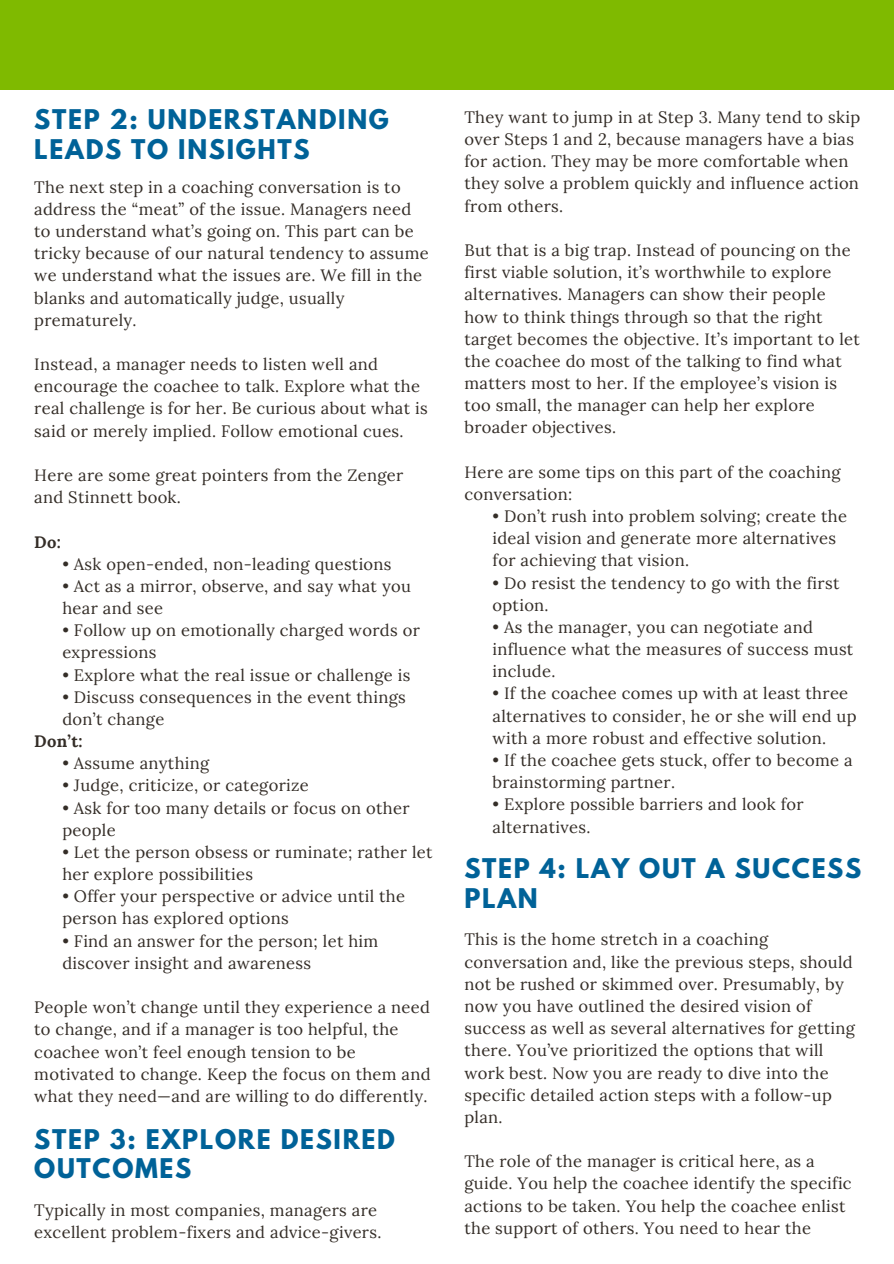
<style>
.page{position:relative;width:894px;height:1264px;background:#fff}
.page>*{position:absolute;margin:0;border:0;box-sizing:border-box;transform-origin:0 0}
.t1{font:700 24px/29.2px "League Spartan";letter-spacing:.07em;color:#006298}
.t2{font:16.5px/22.2px "Lora";letter-spacing:.02em;color:#342d27}
.t3{font:700 16.5px "Lora";color:#342d27}
</style>
<div class="page">
<div style="left:0;top:0;width:893px;height:89px;background:#7fba00"></div>
<h1 class="t1" style="left:34px;top:108px;width:356px">STEP 2: UNDERSTANDING<br>LEADS TO INSIGHTS</h1>
<p class="t2" style="left:34px;top:176px;width:396px">The next step in a coaching conversation is to address the “meat” of the issue. Managers need to understand what’s going on. This part can be tricky because of our natural tendency to assume we understand what the issues are. We fill in the blanks and automatically judge, usually prematurely.</p>
<p class="t2" style="left:34px;top:353px;width:395px">Instead, a manager needs to listen well and encourage the coachee to talk. Explore what the real challenge is for her. Be curious about what is said or merely implied. Follow emotional cues.</p>
<p class="t2" style="left:34px;top:464px;width:370px">Here are some great pointers from the Zenger and Stinnett book.</p>
<p class="t3" style="left:34px;top:531px;width:28px">Do:</p>
<p class="t2" style="left:62px;top:552px;width:331px">• Ask open-ended, non-leading questions</p>
<p class="t2" style="left:62px;top:574px;width:350px">• Act as a mirror, observe, and say what you hear and see</p>
<p class="t2" style="left:62px;top:619px;width:359px">• Follow up on emotionally charged words or expressions</p>
<p class="t2" style="left:62px;top:663px;width:349px">• Explore what the real issue or challenge is</p>
<p class="t2" style="left:62px;top:685px;width:345px">• Discuss consequences in the event things don’t change</p>
<p class="t3" style="left:34px;top:730px;width:50px">Don’t:</p>
<p class="t2" style="left:62px;top:752px;width:148px">• Assume anything</p>
<p class="t2" style="left:62px;top:774px;width:248px">• Judge, criticize, or categorize</p>
<p class="t2" style="left:62px;top:796px;width:348px">• Ask for too many details or focus on other people</p>
<p class="t2" style="left:62px;top:840px;width:371px">• Let the person obsess or ruminate; rather let her explore possibilities</p>
<p class="t2" style="left:62px;top:885px;width:344px">• Offer your perspective or advice until the person has explored options</p>
<p class="t2" style="left:62px;top:929px;width:317px">• Find an answer for the person; let him discover insight and awareness</p>
<p class="t2" style="left:34px;top:996px;width:398px">People won’t change until they experience a need to change, and if a manager is too helpful, the coachee won’t feel enough tension to be motivated to change. Keep the focus on them and what they need—and are willing to do differently.</p>
<h1 class="t1" style="left:34px;top:1127px;width:362px">STEP 3: EXPLORE DESIRED<br>OUTCOMES</h1>
<p class="t2" style="left:34px;top:1198px;width:348px">Typically in most companies, managers are excellent problem-fixers and advice-givers.</p>
<p class="t2" style="left:464px;top:106px;width:397px">They want to jump in at Step 3. Many tend to skip over Steps 1 and 2, because managers have a bias for action. They may be more comfortable when they solve a problem quickly and influence action from others.</p>
<p class="t2" style="left:464px;top:239px;width:397px">But that is a big trap. Instead of pouncing on the first viable solution, it’s worthwhile to explore alternatives. Managers can show their people how to think things through so that the right target becomes the objective. It’s important to let the coachee do most of the talking to find what matters most to her. If the employee’s vision is too small, the manager can help her explore broader objectives.</p>
<p class="t2" style="left:464px;top:460px;width:377px">Here are some tips on this part of the coaching conversation:</p>
<p class="t2" style="left:492px;top:505px;width:356px">• Don’t rush into problem solving; create the ideal vision and generate more alternatives for achieving that vision.</p>
<p class="t2" style="left:492px;top:571px;width:348px">• Do resist the tendency to go with the first option.</p>
<p class="t2" style="left:492px;top:616px;width:362px">• As the manager, you can negotiate and influence what the measures of success must include.</p>
<p class="t2" style="left:492px;top:682px;width:365px">• If the coachee comes up with at least three alternatives to consider, he or she will end up with a more robust and effective solution.</p>
<p class="t2" style="left:492px;top:748px;width:361px">• If the coachee gets stuck, offer to become a brainstorming partner.</p>
<p class="t2" style="left:492px;top:793px;width:312px">• Explore possible barriers and look for alternatives.</p>
<h1 class="t1" style="left:464px;top:857px;width:398px">STEP 4: LAY OUT A SUCCESS<br>PLAN</h1>
<p class="t2" style="left:464px;top:928px;width:392px">This is the home stretch in a coaching conversation and, like the previous steps, should not be rushed or skimmed over. Presumably, by now you have outlined the desired vision of success as well as several alternatives for getting there. You’ve prioritized the options that will work best. Now you are ready to dive into the specific detailed action steps with a follow-up plan.</p>
<p class="t2" style="left:464px;top:1149px;width:389px">The role of the manager is critical here, as a guide. You help the coachee identify the specific actions to be taken. You help the coachee enlist the support of others. You need to hear the</p>
</div>
